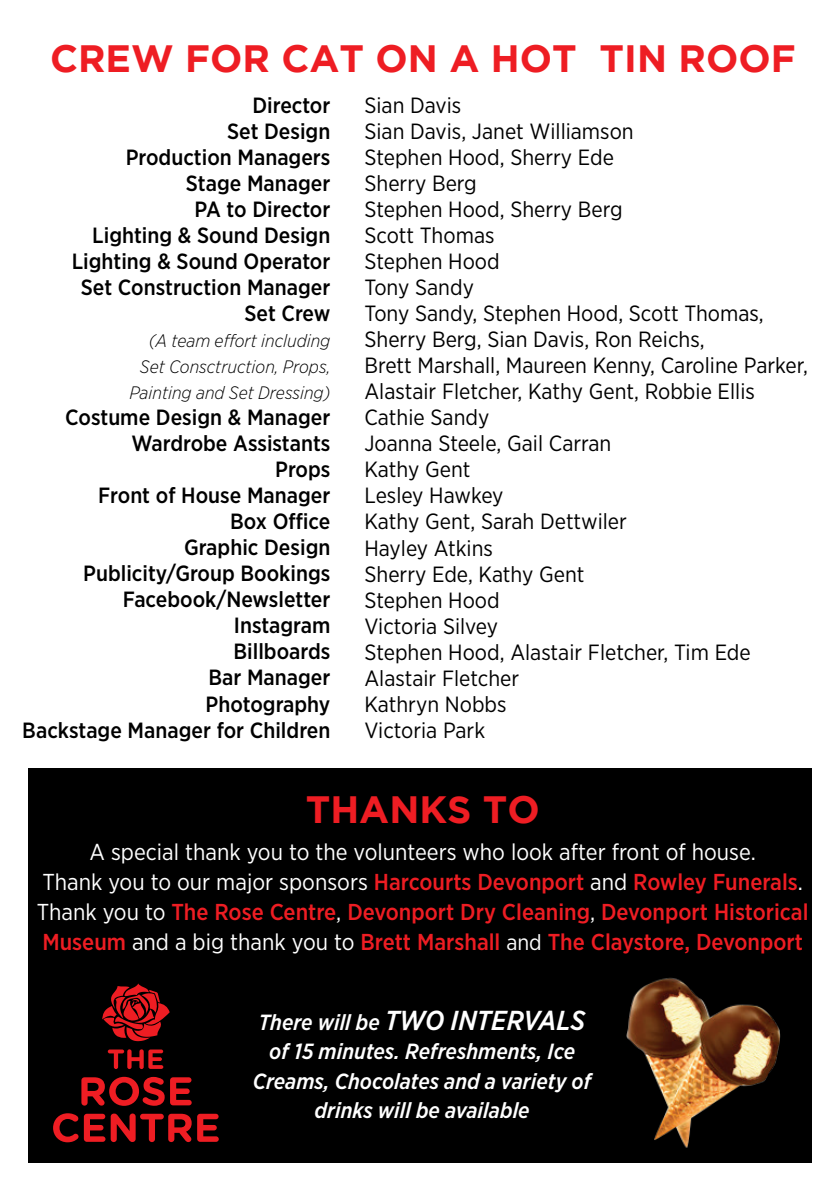
<style>
.page{position:relative;width:840px;height:1191px;background:#fff}
.page>*{position:absolute;margin:0;border:0;box-sizing:border-box;transform-origin:0 0}
.t1{font:700 38px "Gotham";color:#ee1d23}
.t2{font:italic 500 27.4px "Gotham Narrow";color:#fff}
.t3{font:500 23px/30px "Gotham Narrow";color:#ee1d23;text-align:center}
.t4{font:22px/26px "Gotham Narrow";color:#000}
.t5{font:500 22px/26px "Gotham Narrow";color:#000;text-align:right}
.t6{font:italic 500 22px/29.2px "Gotham Narrow";color:#fff;text-align:center}
.t7{font:italic 300 18px/26px "Gotham Narrow";color:#000;text-align:right}
.s1{font-weight:400;color:#fff}
.s2{font-weight:400;font-size:22px;color:#fff}
.s3{font-size:22px}
</style>
<div class="page">
<div style="left:29px;top:768px;width:782px;height:394px;background:#000"></div>
<svg style="left:102px;top:983px;width:68px;height:58px"></svg>
<svg style="left:53px;top:1113px;width:166px;height:29px"></svg>
<svg style="left:81px;top:1076px;width:110px;height:29px"></svg>
<svg style="left:108px;top:1049px;width:55px;height:20px"></svg>
<img style="left:626px;top:977px;width:155px;height:171px">
<h1 class="t1" style="left:50px;top:37px;width:746px">CREW FOR CAT ON A HOT TIN ROOF</h1>
<p class="t5" style="left:72px;top:92px;width:260px">Director<br>Set Design<br>Production Managers<br>Stage Manager<br>PA to Director<br>Lighting &amp; Sound Design<br>Lighting &amp; Sound Operator<br>Set Construction Manager<br>Set Crew</p>
<p class="t7" style="left:129px;top:327px;width:202px">(A team effort including<br>Set Consctruction, Props,<br>Painting and Set Dressing)</p>
<p class="t5" style="left:22px;top:404px;width:309px">Costume Design &amp; Manager<br>Wardrobe Assistants<br>Props<br>Front of House Manager<br>Box Office<br>Graphic Design<br>Publicity/Group Bookings<br>Facebook/Newsletter<br>Instagram<br>Billboards<br>Bar Manager<br>Photography<br>Backstage Manager for Children</p>
<p class="t4" style="left:364px;top:92px;width:444px">Sian Davis<br>Sian Davis, Janet Williamson<br>Stephen Hood, Sherry Ede<br>Sherry Berg<br>Stephen Hood, Sherry Berg<br>Scott Thomas<br>Stephen Hood<br>Tony Sandy<br>Tony Sandy, Stephen Hood, Scott Thomas,<br>Sherry Berg, Sian Davis, Ron Reichs,<br>Brett Marshall, Maureen Kenny, Caroline Parker,<br>Alastair Fletcher, Kathy Gent, Robbie Ellis<br>Cathie Sandy<br>Joanna Steele, Gail Carran<br>Kathy Gent<br>Lesley Hawkey<br>Kathy Gent, Sarah Dettwiler<br>Hayley Atkins<br>Sherry Ede, Kathy Gent<br>Stephen Hood<br>Victoria Silvey<br>Stephen Hood, Alastair Fletcher, Tim Ede<br>Alastair Fletcher<br>Kathryn Nobbs<br>Victoria Park</p>
<h1 class="t1" style="left:305px;top:788px;width:235px">THANKS TO</h1>
<p class="t3" style="left:37px;top:836px;width:772px"><span class="s1">A special thank you to the volunteers who look after front of house.<br>Thank you to our major sponsors</span> Harcourts Devonport <span class="s1">and</span> Rowley Funerals<span class="s1">.<br>Thank you to</span> The Rose Centre<span class="s1">,</span> Devonport Dry Cleaning<span class="s1">,</span> Devonport Historical Museum <span class="s1">and a big thank you to</span> Brett Marshall <span class="s2">and</span> The Claystore, Devonport</p>
<p class="t2" style="left:259px;top:1003px;width:328px"><span class="s3">There will be</span> TWO INTERVALS</p>
<p class="t6" style="left:253px;top:1036px;width:340px">of 15 minutes. Refreshments, Ice<br>Creams, Chocolates and a variety of drinks will be available</p>
</div>
